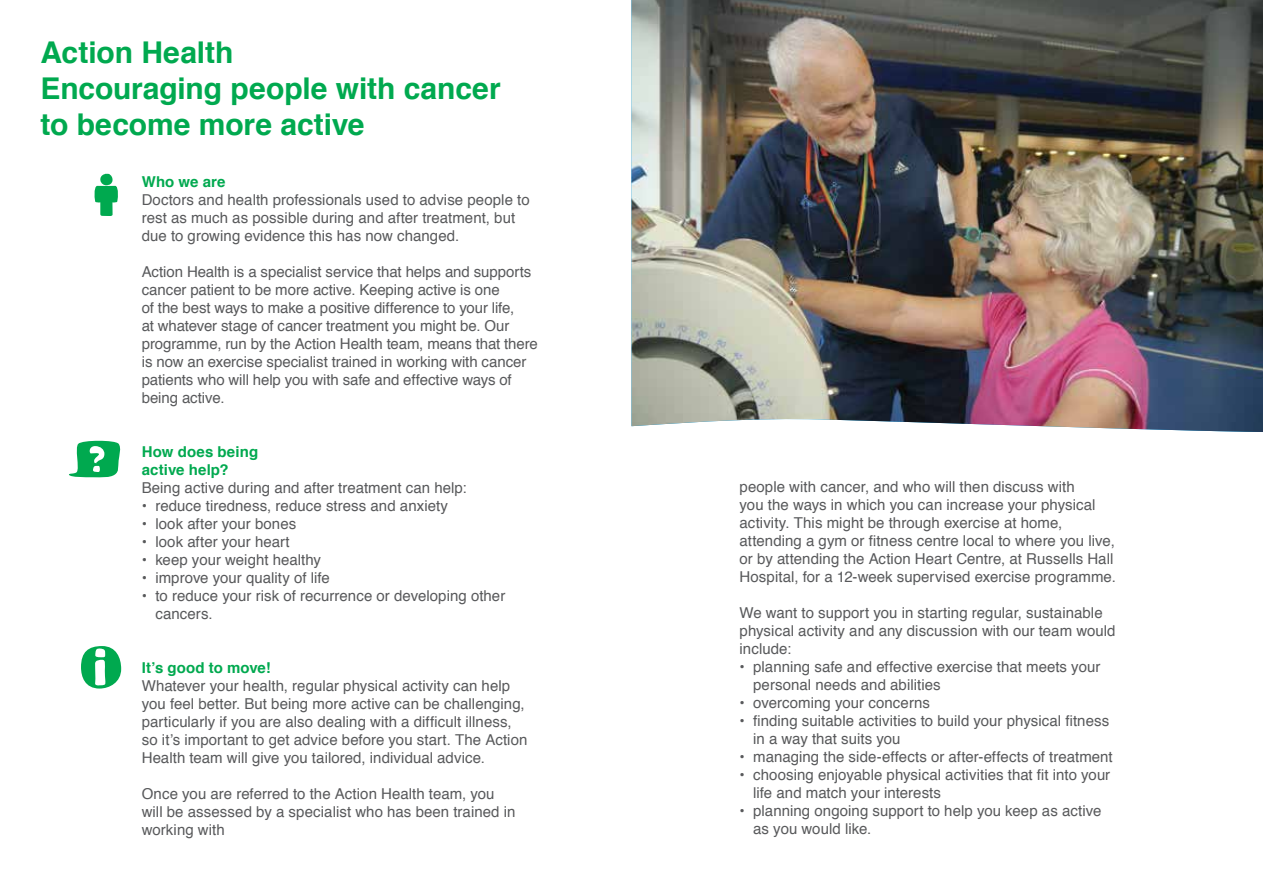
<style>
.page{position:relative;width:1263px;height:893px;background:#fff}
.page>*{position:absolute;margin:0;border:0;box-sizing:border-box;transform-origin:0 0}
.t1{font:700 30px/36px "Helvetica";letter-spacing:-.005em;color:#00a94f}
.t2{font:15px/18px "Helvetica";letter-spacing:.005em;color:#58595b}
.t3{font:700 15px/18px "Helvetica";letter-spacing:.01em;color:#00a94f}
</style>
<div class="page">
<img style="left:631px;top:0;width:632px;height:432px">
<svg style="left:94px;top:173px;width:24px;height:43px"></svg>
<svg style="left:81px;top:646px;width:40px;height:43px"></svg>
<svg style="left:69px;top:440px;width:52px;height:38px"></svg>
<h1 class="t1" style="left:40px;top:35px;width:462px">Action Health<br>Encouraging people with cancer to become more active</h1>
<p class="t3" style="left:142px;top:173px;width:85px">Who we are</p>
<p class="t2" style="left:142px;top:191px;width:389px">Doctors and health professionals used to advise people to rest as much as possible during and after treatment, but due to growing evidence this has now changed.</p>
<p class="t2" style="left:142px;top:263px;width:398px">Action Health is a specialist service that helps and supports cancer patient to be more active. Keeping active is one<br>of the best ways to make a positive difference to your life,<br>at whatever stage of cancer treatment you might be. Our programme, run by the Action Health team, means that there is now an exercise specialist trained in working with cancer patients who will help you with safe and effective ways of being active.</p>
<p class="t3" style="left:142px;top:443px;width:118px">How does being active help?</p>
<p class="t2" style="left:142px;top:479px;width:326px">Being active during and after treatment can help:</p>
<p class="t2" style="left:142px;top:497px;width:308px">• reduce tiredness, reduce stress and anxiety</p>
<p class="t2" style="left:142px;top:515px;width:156px">• look after your bones</p>
<p class="t2" style="left:142px;top:533px;width:150px">• look after your heart</p>
<p class="t2" style="left:142px;top:551px;width:181px">• keep your weight healthy</p>
<p class="t2" style="left:142px;top:569px;width:190px">• improve your quality of life</p>
<p class="t2" style="left:155px;top:587px;width:351px;text-indent:-14px">• to reduce your risk of recurrence or developing other cancers.</p>
<p class="t3" style="left:142px;top:659px;width:131px">It’s good to move!</p>
<p class="t2" style="left:142px;top:677px;width:387px">Whatever your health, regular physical activity can help you feel better. But being more active can be challenging, particularly if you are also dealing with a difficult illness, so it’s important to get advice before you start. The Action Health team will give you tailored, individual advice.</p>
<p class="t2" style="left:142px;top:785px;width:375px">Once you are referred to the Action Health team, you will be assessed by a specialist who has been trained in working with</p>
<p class="t2" style="left:740px;top:478px;width:378px">people with cancer, and who will then discuss with<br>you the ways in which you can increase your physical activity. This might be through exercise at home, attending a gym or fitness centre local to where you live, or by attending the Action Heart Centre, at Russells Hall Hospital, for a 12-week supervised exercise programme.</p>
<p class="t2" style="left:740px;top:604px;width:377px">We want to support you in starting regular, sustainable physical activity and any discussion with our team would include:</p>
<p class="t2" style="left:753px;top:658px;width:349px;text-indent:-14px">• planning safe and effective exercise that meets your personal needs and abilities</p>
<p class="t2" style="left:740px;top:694px;width:192px">• overcoming your concerns</p>
<p class="t2" style="left:753px;top:712px;width:358px;text-indent:-14px">• finding suitable activities to build your physical fitness in a way that suits you</p>
<p class="t2" style="left:740px;top:748px;width:375px">• managing the side-effects or after-effects of treatment</p>
<p class="t2" style="left:753px;top:766px;width:359px;text-indent:-14px">• choosing enjoyable physical activities that fit into your life and match your interests</p>
<p class="t2" style="left:753px;top:802px;width:350px;text-indent:-14px">• planning ongoing support to help you keep as active as you would like.</p>
</div>
